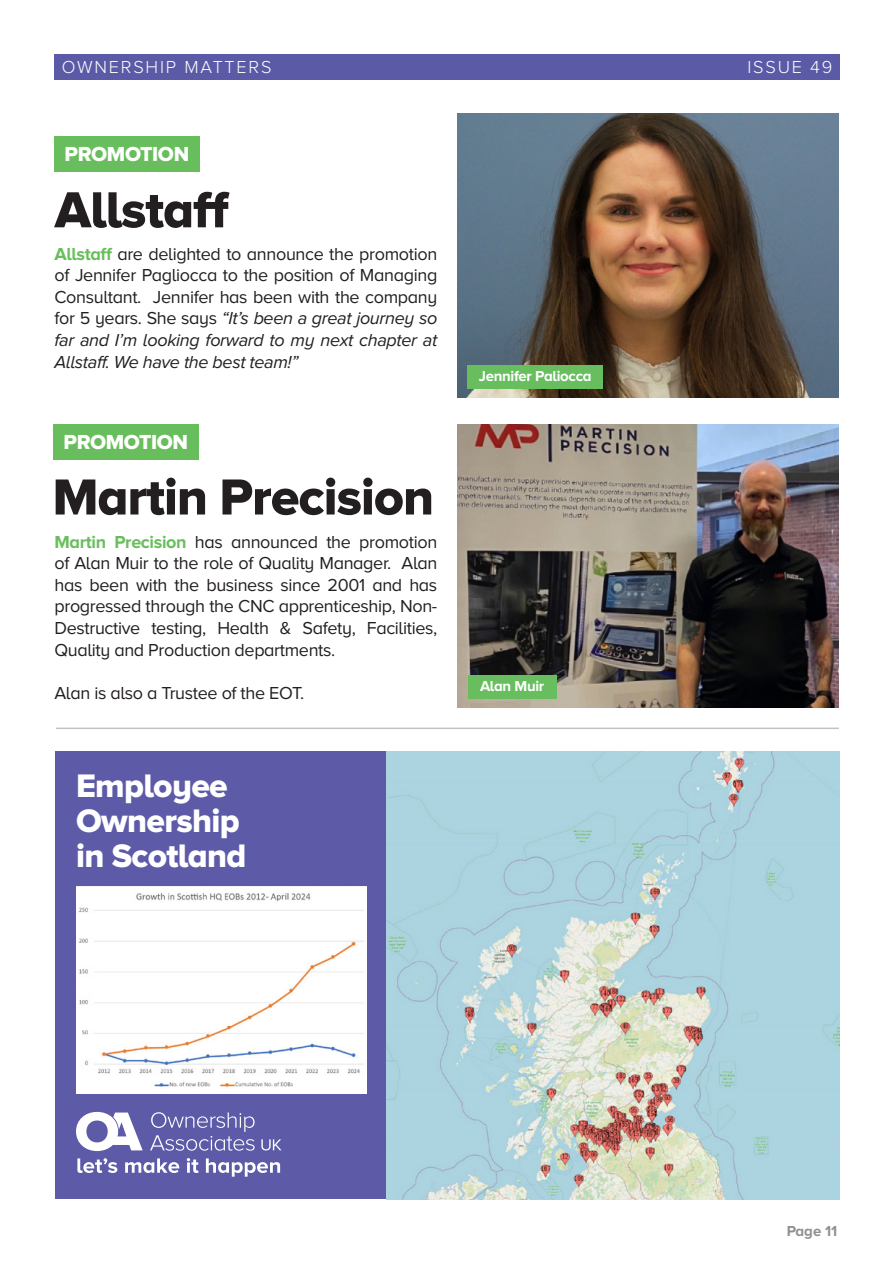
<style>
.page{position:relative;width:893px;height:1263px;background:#fff}
.page>*{position:absolute;margin:0;border:0;box-sizing:border-box;transform-origin:0 0}
.t1{font:52.5px "Proxima Nova A Extrabld";letter-spacing:-.02em;color:#231f20}
.t2{font:33.75px/35px "Proxima Nova A Extrabld";letter-spacing:-.02em;color:#fff}
.t3{font:21px "Proxima Nova A Extrabld";letter-spacing:-.02em;color:#fff}
.t4{font:18px/21.6px "Proxima Nova A";letter-spacing:-.02em;color:#231f20;text-align:justify}
.t5{font:300 18px "Proxima Nova A";letter-spacing:.1em;color:#fff}
.t6{font:700 15px "Proxima Nova A";letter-spacing:-.02em;color:#fff}
.t7{font:700 15px "Proxima Nova A";color:#231f20}
.s1{font-weight:700;color:#68be5c}
.s2{font-style:italic}
</style>
<div class="page">
<div style="left:54px;top:54px;width:785px;height:26px;background:#5b5aa7"></div>
<img style="left:386px;top:751px;width:453px;height:448px">
<div style="left:56px;top:751px;width:330px;height:448px;background:#5d5ba8"></div>
<svg style="left:76px;top:1112px;width:67px;height:39px"></svg>
<svg style="left:150px;top:1112px;width:105px;height:39px"></svg>
<svg style="left:261px;top:1139px;width:20px;height:11px"></svg>
<svg style="left:77px;top:1158px;width:40px;height:15px"></svg>
<svg style="left:125px;top:1158px;width:54px;height:15px"></svg>
<svg style="left:187px;top:1158px;width:12px;height:15px"></svg>
<svg style="left:206px;top:1158px;width:74px;height:19px"></svg>
<img style="left:76px;top:887px;width:290px;height:206px">
<hr style="left:56px;top:728px;width:783px;height:1px;background:#c1c2c4">
<img style="left:458px;top:424px;width:381px;height:284px">
<img style="left:458px;top:114px;width:381px;height:283px">
<div style="left:54px;top:136px;width:146px;height:36px;background:#68be5c"></div>
<div style="left:53px;top:424px;width:145px;height:35px;background:#68be5c"></div>
<div style="left:468px;top:365px;width:135px;height:23px;background:#68be5e"></div>
<div style="left:468px;top:675px;width:89px;height:23px;background:#68be5e"></div>
<p class="t5" style="left:62px;top:57px;width:211px">OWNERSHIP MATTERS</p>
<p class="t5" style="left:747px;top:57px;width:86px">ISSUE 49</p>
<p class="t3" style="left:65px;top:142px;width:126px">PROMOTION</p>
<p class="t1" style="left:55px;top:179px;width:176px">Allstaff</p>
<p class="t4" style="left:54px;top:243px;width:384px"><span class="s1">Allstaff</span> are delighted to announce the promotion of Jennifer Pagliocca to the position of Managing Consultant. Jennifer has been with the company for 5 years. She says <span class="s2">“It’s been a great journey so far and I’m looking forward to my next chapter at Allstaff. We have the best team!”</span></p>
<p class="t3" style="left:64px;top:430px;width:126px">PROMOTION</p>
<p class="t1" style="left:52px;top:467px;width:383px">Martin Precision</p>
<p class="t4" style="left:54px;top:530px;width:384px"><span class="s1">Martin Precision</span> has announced the promotion of Alan Muir to the role of Quality Manager. Alan has been with the business since 2001 and has progressed through the CNC apprenticeship, Non-Destructive testing, Health &amp; Safety, Facilities, Quality and Production departments.</p>
<p class="t4" style="left:54px;top:682px;width:251px">Alan is also a Trustee of the EOT.</p>
<p class="t2" style="left:76px;top:767px;width:165px">Employee<br>Ownership</p>
<p class="t2" style="left:76px;top:837px;width:172px">in Scotland</p>
<p class="t6" style="left:479px;top:367px;width:114px">Jennifer Paliocca</p>
<p class="t6" style="left:480px;top:677px;width:66px">Alan Muir</p>
<p class="t7" style="left:786px;top:1222px;width:53px">Page 11</p>
</div>
